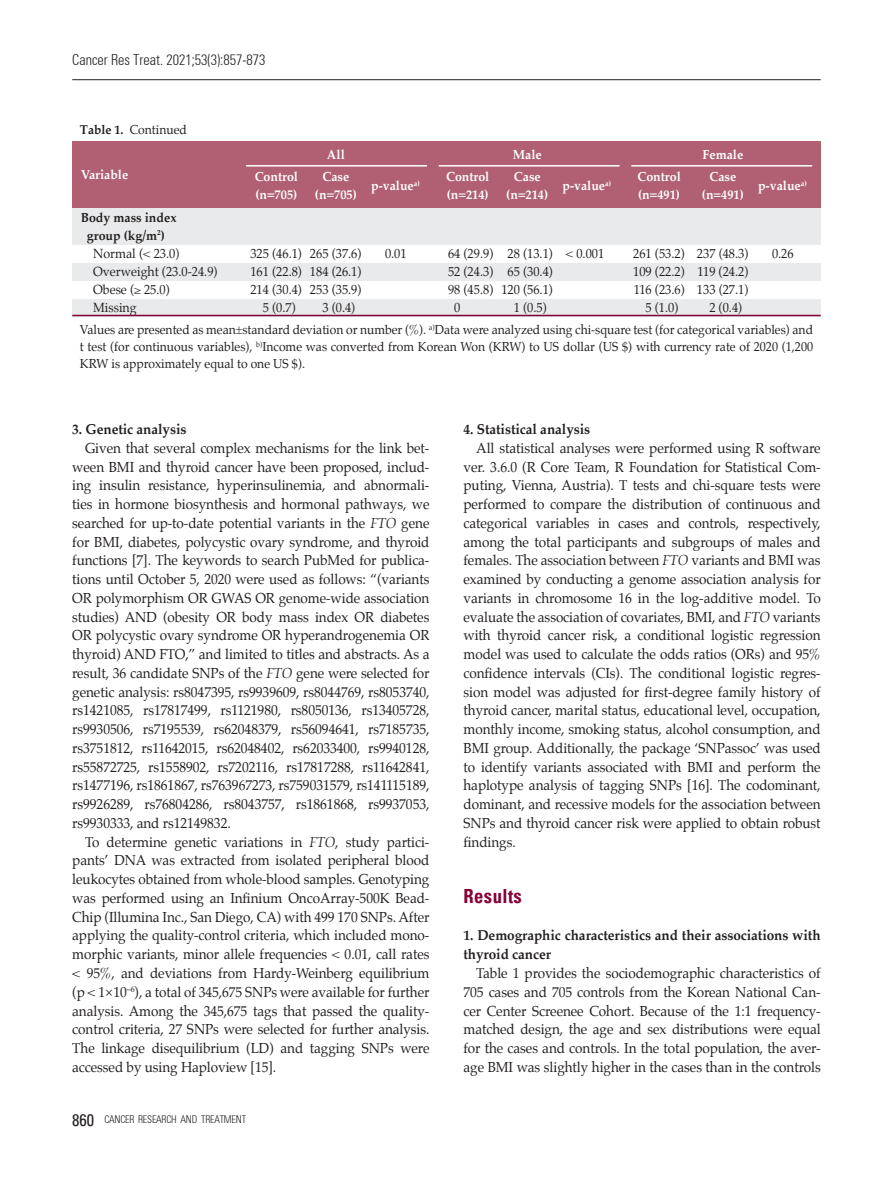
<style>
.page{position:relative;width:893px;height:1191px;background:#fff}
.page>*{position:absolute;margin:0;border:0;box-sizing:border-box;transform-origin:0 0}
.t1{font:700 condensed 19.5px "Univers";letter-spacing:.025em;color:#840037;scale:.95 1}
.t2{font:300 condensed 15px "Univers";color:#231f20;scale:.95 1}
.t3{font:14.25px/18.8px "Palatino";letter-spacing:-.005em;color:#231f20;text-align:justify;scale:.95 1}
.t4{font:700 14.25px/18.8px "Palatino";letter-spacing:-.005em;color:#231f20;scale:.95 1}
.t5{font:13.05px "Palatino";color:#231f20;scale:.95 1}
.t6{font:700 13.05px "Palatino";color:#fff;scale:.95 1}
.t7{font:700 13.05px "Palatino";color:#231f20;scale:.95 1}
.t8{font:12.75px/17.2px "Palatino";color:#231f20;text-align:justify;scale:.95 1}
.t9{font:300 condensed 10.5px "Univers";letter-spacing:-.02em;color:#231f20;scale:.95 1}
.s1{font-weight:700}
.s2{color:#e9eaeb}
.s3{font-style:italic}
.s4{font-weight:400;font-size:16.5px}
</style>
<div class="page">
<div style="left:72px;top:142px;width:749px;height:67px;background:#b06072"></div>
<div style="left:72px;top:263px;width:749px;height:17px;background:#e9eaeb"></div>
<div style="left:72px;top:209px;width:749px;height:36px;background:#e9eaeb"></div>
<div style="left:72px;top:299px;width:749px;height:17px;background:#e9eaeb"></div>
<hr style="left:72px;top:315px;width:749px;height:1px;background:#840037">
<hr style="left:631px;top:165px;width:181px;height:1px;background:#fff">
<hr style="left:439px;top:165px;width:181px;height:1px;background:#fff">
<hr style="left:246px;top:165px;width:181px;height:1px;background:#fff">
<hr style="left:72px;top:79px;width:749px;height:1px;background:#231f20">
<p class="t2" style="left:72px;top:51px;width:205px">Cancer Res Treat. 2021;53(3):857-873</p>
<p class="t8" style="left:80px;top:121px;width:114px"><span class="s1">Table 1.</span> Continued</p>
<p class="t6" style="left:327px;top:143px;width:20px">All</p>
<p class="t6" style="left:513px;top:143px;width:32px">Male</p>
<p class="t6" style="left:703px;top:143px;width:44px">Female</p>
<p class="t6" style="left:81px;top:163px;width:52px">Variable</p>
<p class="t6" style="left:255px;top:166px;width:47px">Control</p>
<p class="t6" style="left:322px;top:166px;width:30px">Case</p>
<p class="t6" style="left:446px;top:166px;width:47px">Control</p>
<p class="t6" style="left:514px;top:166px;width:30px">Case</p>
<p class="t6" style="left:637px;top:166px;width:47px">Control</p>
<p class="t6" style="left:709px;top:166px;width:30px">Case</p>
<p class="t6" style="left:371px;top:175px;width:53px">p-value<sup>a)</sup></p>
<p class="t6" style="left:562px;top:175px;width:53px">p-value<sup>a)</sup></p>
<p class="t6" style="left:255px;top:184px;width:46px">(n=705)</p>
<p class="t6" style="left:315px;top:184px;width:46px">(n=705)</p>
<p class="t6" style="left:447px;top:184px;width:46px">(n=214)</p>
<p class="t6" style="left:506px;top:184px;width:46px">(n=214)</p>
<p class="t6" style="left:638px;top:184px;width:46px">(n=491)</p>
<p class="t6" style="left:702px;top:184px;width:46px">(n=491)</p>
<p class="t6" style="left:758px;top:175px;width:53px">p-value<sup>a)</sup></p>
<p class="t7" style="left:81px;top:206px;width:102px">Body mass index</p>
<p class="t7" style="left:87px;top:224px;width:83px">group (kg/m<sup>2</sup>)</p>
<p class="t5" style="left:93px;top:242px;width:92px">Normal (&lt; 23.0)</p>
<p class="t5" style="left:250px;top:242px;width:119px">325 (46.1) 265 (37.6)</p>
<p class="t5" style="left:385px;top:242px;width:24px">0.01</p>
<p class="t5" style="left:448px;top:242px;width:166px">64 (29.9) 28 (13.1) &lt; 0.001</p>
<p class="t5" style="left:633px;top:242px;width:123px">261 (53.2) 237 (48.3)</p>
<p class="t5" style="left:772px;top:242px;width:24px">0.26</p>
<p class="t5" style="left:93px;top:260px;width:133px">Overweight (23.0-24.9)</p>
<p class="t5" style="left:250px;top:260px;width:119px">161 (22.8) 184 (26.1)</p>
<p class="t5" style="left:448px;top:260px;width:112px">52 (24.3) 65 (30.4)</p>
<p class="t5" style="left:633px;top:260px;width:123px">109 (22.2) 119 (24.2)</p>
<p class="t5" style="left:93px;top:278px;width:82px">Obese (≥ 25.0)</p>
<p class="t5" style="left:250px;top:278px;width:119px">214 (30.4) 253 (35.9)</p>
<p class="t5" style="left:448px;top:278px;width:112px">98 (45.8) 120 (56.1)</p>
<p class="t5" style="left:634px;top:278px;width:122px">116 (23.6) 133 (27.1)</p>
<p class="t5" style="left:93px;top:296px;width:47px">Missing</p>
<p class="t5" style="left:263px;top:296px;width:36px">5 (0.7)</p>
<p class="t5" style="left:322px;top:296px;width:36px">3 (0.4)</p>
<p class="t5" style="left:454px;top:296px;width:16px">0 <span class="s2">(</span></p>
<p class="t5" style="left:514px;top:296px;width:36px">1 (0.5)</p>
<p class="t5" style="left:646px;top:296px;width:36px">5 (1.0)</p>
<p class="t5" style="left:709px;top:296px;width:36px">2 (0.4)</p>
<p class="t8" style="left:80px;top:321px;width:773px">Values are presented as mean±standard deviation or number (%). <sup>a)</sup>Data were analyzed using chi-square test (for categorical variables) and t test (for continuous variables), <sup>b)</sup>Income was converted from Korean Won (KRW) to US dollar (US $) with currency rate of 2020 (1,200<br>KRW is approximately equal to one US $).</p>
<p class="t4" style="left:72px;top:419px;width:122px">3. Genetic analysis</p>
<p class="t3" style="left:72px;top:438px;width:378px;text-indent:13px">Given that several complex mechanisms for the link bet&shy;ween BMI and thyroid cancer have been proposed, includ&shy;ing insulin resistance, hyperinsulinemia, and abnormali&shy;ties in hormone biosynthesis and hormonal pathways, we searched for up-to-date potential variants in the <span class="s3">FTO</span> gene for BMI, diabetes, polycystic ovary syndrome, and thyroid functions [7]. The keywords to search PubMed for publica&shy;tions until October 5, 2020 were used as follows: “(variants OR polymorphism OR GWAS OR genome-wide association studies) AND (obesity OR body mass index OR diabetes OR polycystic ovary syndrome OR hyperandrogenemia OR thyroid) AND FTO,” and limited to titles and abstracts. As a result, 36 candidate SNPs of the <span class="s3">FTO</span> gene were selected for genetic analysis: rs8047395, rs9939609, rs8044769, rs8053740, rs1421085, rs17817499, rs1121980, rs8050136, rs13405728, rs9930506, rs7195539, rs62048379, rs56094641, rs7185735, rs3751812, rs11642015, rs62048402, rs62033400, rs9940128, rs55872725, rs1558902, rs7202116, rs17817288, rs11642841, rs1477196, rs1861867, rs763967273, rs759031579, rs141115189, rs9926289, rs76804286, rs8043757, rs1861868, rs9937053, rs9930333, and rs12149832.</p>
<p class="t3" style="left:72px;top:832px;width:378px;text-indent:13px">To determine genetic variations in <span class="s3">FTO</span>, study partici&shy;pants’ DNA was extracted from isolated peripheral blood leukocytes obtained from whole-blood samples. Genotyping was performed using an Infinium OncoArray-500K Bead-Chip (Illumina Inc., San Diego, CA) with 499 170 SNPs. After applying the quality-control criteria, which included mono&shy;morphic variants, minor allele frequencies &lt; 0.01, call rates &lt; 95%, and deviations from Hardy-Weinberg equilibrium (p &lt; 1×10<sup>–6</sup>), a total of 345,675 SNPs were available for further analysis. Among the 345,675 tags that passed the quality&shy;control criteria, 27 SNPs were selected for further analysis.<br>The linkage disequilibrium (LD) and tagging SNPs were accessed by using Haploview [15].</p>
<p class="t9" style="left:72px;top:1113px;width:184px"><span class="s4">860</span> CANCER RESEARCH AND TREATMENT</p>
<p class="t4" style="left:463px;top:419px;width:135px">4. Statistical analysis</p>
<p class="t3" style="left:463px;top:438px;width:378px;text-indent:13px">All statistical analyses were performed using R software ver. 3.6.0 (R Core Team, R Foundation for Statistical Com&shy;puting, Vienna, Austria). T tests and chi-square tests were performed to compare the distribution of continuous and categorical variables in cases and controls, respectively, among the total participants and subgroups of males and females. The association between <span class="s3">FTO</span> variants and BMI was examined by conducting a genome association analysis for variants in chromosome 16 in the log-additive model. To evaluate the association of covariates, BMI, and <span class="s3">FTO</span> variants with thyroid cancer risk, a conditional logistic regression model was used to calculate the odds ratios (ORs) and 95% confidence intervals (CIs). The conditional logistic regres&shy;sion model was adjusted for first-degree family history of thyroid cancer, marital status, educational level, occupation, monthly income, smoking status, alcohol consumption, and BMI group. Additionally, the package ‘SNPassoc’ was used to identify variants associated with BMI and perform the haplotype analysis of tagging SNPs [16]. The codominant, dominant, and recessive models for the association between SNPs and thyroid cancer risk were applied to obtain robust findings.</p>
<p class="t1" style="left:463px;top:884px;width:63px">Results</p>
<p class="t4" style="left:463px;top:926px;width:377px">1. Demographic characteristics and their associations with thyroid cancer</p>
<p class="t3" style="left:463px;top:963px;width:378px;text-indent:13px">Table 1 provides the sociodemographic characteristics of 705 cases and 705 controls from the Korean National Can&shy;cer Center Screenee Cohort. Because of the 1:1 frequency&shy;matched design, the age and sex distributions were equal for the cases and controls. In the total population, the aver&shy;age BMI was slightly higher in the cases than in the controls</p>
</div>
